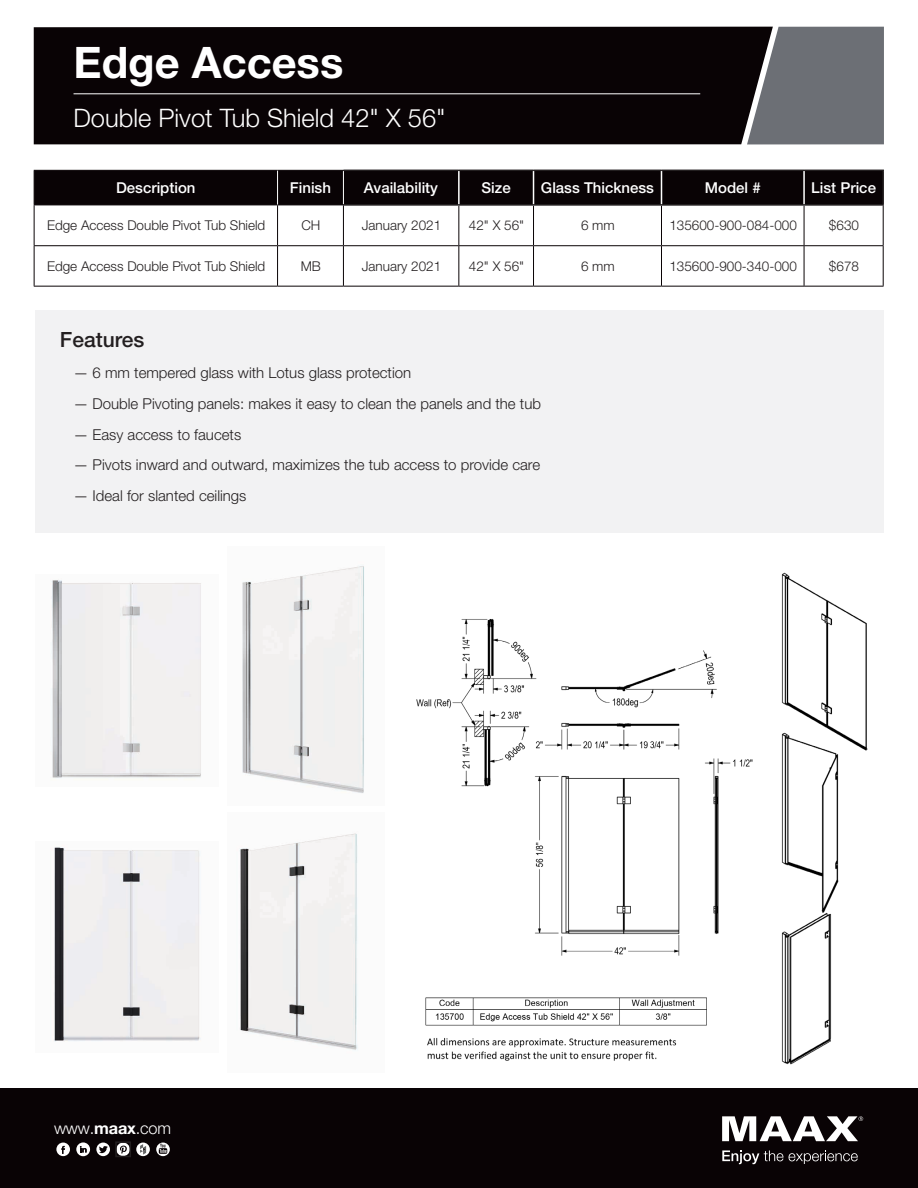
<style>
.page{position:relative;width:918px;height:1188px;background:#fff}
.page>*{position:absolute;margin:0;border:0;box-sizing:border-box;transform-origin:0 0}
.t1{font:700 43.5px "Helvetica Neue LT Std";color:#fff}
.t2{font:300 25.5px "Helvetica Neue LT Std";color:#fff}
.t3{font:500 21px "Helvetica Neue LT Std";color:#231f20}
.t4{font:300 16.35px "Helvetica Neue LT Std";letter-spacing:-.01em;color:#fff}
.t5{font:300 15px "Helvetica Neue LT Std";color:#231f20}
.t6{font:500 15px "Helvetica Neue LT Std";color:#fff}
.t7{font:300 13.5px "Helvetica Neue LT Std";color:#231f20}
.s1{font-weight:700}
</style>
<div class="page">
<div style="left:0;top:1089px;width:918px;height:99px;background:#090305"></div>
<svg style="left:722px;top:1116px;width:141px;height:25px"></svg>
<svg style="left:722px;top:1150px;width:136px;height:14px"></svg>
<div style="left:116px;top:1143px;width:14px;height:13px;background:#fff;border-radius:50%"></div>
<svg style="left:120px;top:1146px;width:7px;height:8px"></svg>
<div style="left:56px;top:1143px;width:14px;height:13px;background:#fff;border-radius:50%"></div>
<svg style="left:61px;top:1146px;width:4px;height:8px"></svg>
<svg style="left:76px;top:1142px;width:14px;height:14px"></svg>
<svg style="left:156px;top:1143px;width:14px;height:13px"></svg>
<svg style="left:159px;top:1144px;width:8px;height:10px"></svg>
<svg style="left:96px;top:1143px;width:14px;height:13px"></svg>
<svg style="left:99px;top:1146px;width:9px;height:8px"></svg>
<svg style="left:136px;top:1143px;width:14px;height:13px"></svg>
<svg style="left:140px;top:1144px;width:6px;height:11px"></svg>
<div style="left:115px;top:1141px;width:16px;height:16px;border:2px solid #231f20"></div>
<div style="left:34px;top:27px;width:713px;height:117px;background:#090305"></div>
<svg style="left:747px;top:27px;width:137px;height:117px;background:#6a6c71"></svg>
<hr style="left:74px;top:93px;width:626px;height:1px;background:#fff">
<div style="left:35px;top:170px;width:847px;height:35px;background:#090305"></div>
<hr style="left:343px;top:170px;width:116px;height:1px;background:#231f20">
<hr style="left:459px;top:170px;width:75px;height:1px;background:#231f20">
<hr style="left:534px;top:170px;width:127px;height:1px;background:#231f20">
<hr style="left:662px;top:170px;width:142px;height:1px;background:#231f20">
<hr style="left:804px;top:170px;width:80px;height:1px;background:#231f20">
<hr style="left:882px;top:171px;width:2px;height:33px;background:#231f20">
<hr style="left:344px;top:204px;width:115px;height:2px;background:#231f20">
<hr style="left:459px;top:204px;width:75px;height:2px;background:#231f20">
<hr style="left:534px;top:204px;width:127px;height:2px;background:#231f20">
<hr style="left:662px;top:204px;width:142px;height:2px;background:#231f20">
<hr style="left:804px;top:204px;width:80px;height:2px;background:#231f20">
<hr style="left:34px;top:170px;width:244px;height:1px;background:#090305">
<hr style="left:34px;top:171px;width:1px;height:34px;background:#090305">
<hr style="left:278px;top:170px;width:65px;height:1px;background:#090305">
<hr style="left:34px;top:205px;width:244px;height:1px;background:#090305">
<hr style="left:278px;top:205px;width:66px;height:1px;background:#090305">
<hr style="left:277px;top:171px;width:1px;height:34px;background:#fff">
<hr style="left:343px;top:171px;width:1px;height:33px;background:#fff">
<hr style="left:458px;top:171px;width:2px;height:33px;background:#fff">
<hr style="left:533px;top:171px;width:1px;height:33px;background:#fff">
<hr style="left:661px;top:171px;width:1px;height:33px;background:#fff">
<hr style="left:803px;top:171px;width:2px;height:33px;background:#fff">
<hr style="left:34px;top:205px;width:1px;height:40px;background:#090305">
<hr style="left:277px;top:205px;width:1px;height:40px;background:#090305">
<hr style="left:343px;top:205px;width:1px;height:40px;background:#090305">
<hr style="left:458px;top:206px;width:1px;height:39px;background:#090305">
<hr style="left:533px;top:206px;width:1px;height:39px;background:#090305">
<hr style="left:661px;top:206px;width:1px;height:39px;background:#090305">
<hr style="left:804px;top:206px;width:1px;height:39px;background:#090305">
<hr style="left:883px;top:206px;width:1px;height:39px;background:#090305">
<hr style="left:34px;top:245px;width:244px;height:1px;background:#090305">
<hr style="left:34px;top:246px;width:1px;height:40px;background:#090305">
<hr style="left:278px;top:245px;width:65px;height:1px;background:#090305">
<hr style="left:277px;top:246px;width:1px;height:40px;background:#090305">
<hr style="left:343px;top:245px;width:116px;height:1px;background:#090305">
<hr style="left:343px;top:246px;width:1px;height:40px;background:#090305">
<hr style="left:459px;top:245px;width:75px;height:1px;background:#090305">
<hr style="left:458px;top:246px;width:1px;height:40px;background:#090305">
<hr style="left:534px;top:245px;width:127px;height:1px;background:#090305">
<hr style="left:533px;top:246px;width:1px;height:40px;background:#090305">
<hr style="left:662px;top:245px;width:142px;height:1px;background:#090305">
<hr style="left:661px;top:246px;width:1px;height:40px;background:#090305">
<hr style="left:804px;top:245px;width:80px;height:1px;background:#090305">
<hr style="left:804px;top:246px;width:1px;height:40px;background:#090305">
<hr style="left:883px;top:246px;width:1px;height:40px;background:#090305">
<hr style="left:34px;top:286px;width:244px;height:1px;background:#090305">
<hr style="left:278px;top:286px;width:65px;height:1px;background:#090305">
<hr style="left:343px;top:286px;width:116px;height:1px;background:#090305">
<hr style="left:459px;top:286px;width:75px;height:1px;background:#090305">
<hr style="left:534px;top:286px;width:127px;height:1px;background:#090305">
<hr style="left:662px;top:286px;width:142px;height:1px;background:#090305">
<hr style="left:804px;top:286px;width:80px;height:1px;background:#090305">
<div style="left:35px;top:310px;width:849px;height:222px;background:#f2f2f3"></div>
<img style="left:416px;top:572px;width:452px;height:492px">
<img style="left:51px;top:579px;width:150px;height:199px">
<img style="left:242px;top:565px;width:122px;height:228px">
<img style="left:54px;top:847px;width:147px;height:195px">
<img style="left:239px;top:833px;width:119px;height:217px">
<h1 class="t1" style="left:74px;top:35px;width:271px">Edge Access</h1>
<h2 class="t2" style="left:73px;top:103px;width:374px">Double Pivot Tub Shield 42" X 56"</h2>
<p class="t6" style="left:116px;top:179px;width:81px">Description</p>
<p class="t6" style="left:290px;top:179px;width:43px">Finish</p>
<p class="t6" style="left:364px;top:179px;width:76px">Availability</p>
<p class="t6" style="left:482px;top:179px;width:31px">Size</p>
<p class="t6" style="left:541px;top:179px;width:115px">Glass Thickness</p>
<p class="t6" style="left:705px;top:179px;width:57px">Model #</p>
<p class="t6" style="left:811px;top:179px;width:66px">List Price</p>
<p class="t7" style="left:47px;top:217px;width:220px">Edge Access Double Pivot Tub Shield</p>
<p class="t7" style="left:301px;top:217px;width:21px">CH</p>
<p class="t7" style="left:362px;top:217px;width:81px">January 2021</p>
<p class="t7" style="left:469px;top:217px;width:57px">42" X 56"</p>
<p class="t7" style="left:581px;top:217px;width:35px">6 mm</p>
<p class="t7" style="left:669px;top:217px;width:129px">135600-900-084-000</p>
<p class="t7" style="left:829px;top:217px;width:32px">$630</p>
<p class="t7" style="left:47px;top:258px;width:220px">Edge Access Double Pivot Tub Shield</p>
<p class="t7" style="left:301px;top:258px;width:22px">MB</p>
<p class="t7" style="left:362px;top:258px;width:81px">January 2021</p>
<p class="t7" style="left:469px;top:258px;width:57px">42" X 56"</p>
<p class="t7" style="left:581px;top:258px;width:35px">6 mm</p>
<p class="t7" style="left:669px;top:258px;width:129px">135600-900-340-000</p>
<p class="t7" style="left:829px;top:258px;width:32px">$678</p>
<h3 class="t3" style="left:60px;top:327px;width:86px">Features</h3>
<p class="t5" style="left:73px;top:364px;width:339px">— 6 mm tempered glass with Lotus glass protection</p>
<p class="t5" style="left:73px;top:394px;width:469px">— Double Pivoting panels: makes it easy to clean the panels and the tub</p>
<p class="t5" style="left:73px;top:425px;width:169px">— Easy access to faucets</p>
<p class="t5" style="left:73px;top:456px;width:468px">— Pivots inward and outward, maximizes the tub access to provide care</p>
<p class="t5" style="left:73px;top:487px;width:175px">— Ideal for slanted ceilings</p>
<p class="t4" style="left:54px;top:1118px;width:119px">www.<span class="s1">maax</span>.com</p>
</div>
